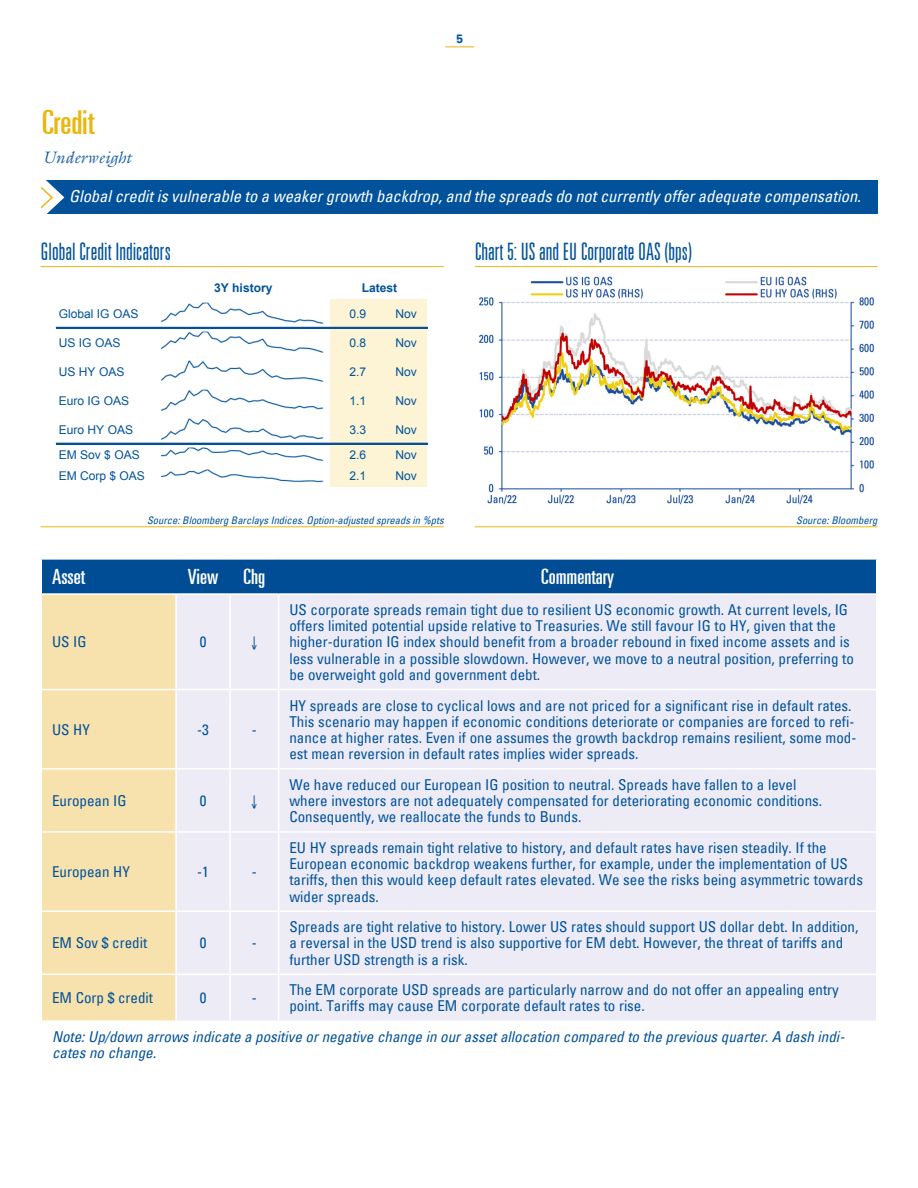
<style>
.page{position:relative;width:918px;height:1188px;background:#fff}
.page>*{position:absolute;margin:0;border:0;box-sizing:border-box;transform-origin:0 0}
.B-head_alt{font:ultra-condensed 33px "Univers";color:#eab610}
.C-head{font:300 ultra-condensed 24px "Univers";color:#01529b}
.t1{font:ultra-condensed 21px "Univers";color:#fff}
.Callout{font:italic condensed 16.5px "Univers";color:#fff}
.Body{font:italic 16.5px "Galliard";color:#2262a6}
.t2{font:condensed 15px/16.2px "Univers";color:#01529b}
.t3{font:italic condensed 15px/15.8px "Univers";color:#01529b}
.t4{font:12px "Arial";letter-spacing:-.005em;color:#00529b}
.t5{font:700 12px "Arial";color:#00529b}
.t6{font:700 12px "Univers";color:#01529b}
.SOURCE__flush_right{font:italic condensed 10.5px "Univers";color:#01529b}
</style>
<div class="page">
<hr style="left:475px;top:266px;width:402px;height:1px;background:#eab610">
<hr style="left:475px;top:526px;width:402px;height:1px;background:#eab610">
<div style="left:41px;top:180px;width:836px;height:34px;background:#01529b"></div>
<svg style="left:40px;top:180px;width:24px;height:34px"></svg>
<svg style="left:445px;top:46px;width:29px;height:1px"></svg>
<hr style="left:40px;top:266px;width:404px;height:1px;background:#eab610">
<hr style="left:40px;top:526px;width:404px;height:1px;background:#eab610">
<div style="left:42px;top:560px;width:834px;height:33px;background:#014d95"></div>
<div style="left:42px;top:595px;width:133px;height:425px;background:#f7e2ad"></div>
<div style="left:177px;top:595px;width:699px;height:425px;background:#edecf6"></div>
<hr style="left:229px;top:595px;width:2px;height:94px;background:#fff">
<hr style="left:278px;top:595px;width:1px;height:94px;background:#fff">
<hr style="left:40px;top:689px;width:136px;height:1px;background:#fff">
<hr style="left:176px;top:689px;width:54px;height:1px;background:#fff">
<hr style="left:230px;top:689px;width:49px;height:1px;background:#fff">
<hr style="left:229px;top:690px;width:2px;height:78px;background:#fff">
<hr style="left:279px;top:689px;width:598px;height:1px;background:#fff">
<hr style="left:278px;top:690px;width:1px;height:78px;background:#fff">
<hr style="left:40px;top:768px;width:136px;height:2px;background:#fff">
<hr style="left:176px;top:768px;width:54px;height:2px;background:#fff">
<hr style="left:230px;top:768px;width:49px;height:2px;background:#fff">
<hr style="left:229px;top:770px;width:2px;height:61px;background:#fff">
<hr style="left:279px;top:768px;width:598px;height:2px;background:#fff">
<hr style="left:278px;top:770px;width:1px;height:61px;background:#fff">
<hr style="left:40px;top:831px;width:136px;height:2px;background:#fff">
<hr style="left:176px;top:831px;width:54px;height:2px;background:#fff">
<hr style="left:230px;top:831px;width:49px;height:2px;background:#fff">
<hr style="left:229px;top:833px;width:2px;height:77px;background:#fff">
<hr style="left:279px;top:831px;width:598px;height:2px;background:#fff">
<hr style="left:278px;top:833px;width:1px;height:77px;background:#fff">
<hr style="left:40px;top:910px;width:136px;height:2px;background:#fff">
<hr style="left:176px;top:910px;width:54px;height:2px;background:#fff">
<hr style="left:230px;top:910px;width:49px;height:2px;background:#fff">
<hr style="left:229px;top:912px;width:2px;height:62px;background:#fff">
<hr style="left:279px;top:910px;width:598px;height:2px;background:#fff">
<hr style="left:278px;top:912px;width:1px;height:62px;background:#fff">
<hr style="left:40px;top:974px;width:136px;height:1px;background:#fff">
<hr style="left:176px;top:974px;width:54px;height:1px;background:#fff">
<hr style="left:230px;top:974px;width:49px;height:1px;background:#fff">
<hr style="left:229px;top:975px;width:2px;height:45px;background:#fff">
<hr style="left:279px;top:974px;width:598px;height:1px;background:#fff">
<hr style="left:278px;top:975px;width:1px;height:45px;background:#fff">
<img style="left:479px;top:276px;width:395px;height:229px">
<div style="left:331px;top:299px;width:96px;height:29px;background:#fcf4d4"></div>
<img style="left:157px;top:302px;width:169px;height:25px">
<div style="left:331px;top:328px;width:96px;height:29px;background:#fcf4d4"></div>
<div style="left:331px;top:357px;width:96px;height:29px;background:#fcf4d4"></div>
<div style="left:331px;top:386px;width:96px;height:29px;background:#fcf4d4"></div>
<div style="left:331px;top:415px;width:96px;height:29px;background:#fcf4d4"></div>
<div style="left:331px;top:444px;width:96px;height:22px;background:#fcf4d4"></div>
<div style="left:331px;top:466px;width:96px;height:21px;background:#fcf4d4"></div>
<hr style="left:56px;top:327px;width:371px;height:2px;background:#01529b">
<hr style="left:56px;top:443px;width:371px;height:2px;background:#01529b">
<svg style="left:252px;top:636px;width:5px;height:14px"></svg>
<svg style="left:252px;top:795px;width:5px;height:13px"></svg>
<p class="t6" style="left:456px;top:32px;width:8px">5</p>
<p class="B-head_alt" style="left:42px;top:108px;width:54px">Credit</p>
<p class="Body" style="left:42px;top:150px;width:91px">Underweight</p>
<p class="Callout" style="left:69px;top:186px;width:793px">Global credit is vulnerable to a weaker growth backdrop, and the spreads do not currently offer adequate compensation.</p>
<p class="C-head" style="left:40px;top:241px;width:132px">Global Credit Indicators</p>
<p class="t5" style="left:214px;top:280px;width:60px">3Y history</p>
<p class="t5" style="left:362px;top:279px;width:37px">Latest</p>
<p class="t4" style="left:59px;top:306px;width:81px">Global IG OAS</p>
<p class="t4" style="left:349px;top:306px;width:18px">0.9</p>
<p class="t4" style="left:396px;top:306px;width:23px">Nov</p>
<p class="t4" style="left:59px;top:335px;width:63px">US IG OAS</p>
<p class="t4" style="left:349px;top:335px;width:18px">0.8</p>
<p class="t4" style="left:396px;top:335px;width:23px">Nov</p>
<p class="t4" style="left:59px;top:364px;width:67px">US HY OAS</p>
<p class="t4" style="left:349px;top:364px;width:18px">2.7</p>
<p class="t4" style="left:396px;top:364px;width:23px">Nov</p>
<p class="t4" style="left:59px;top:393px;width:72px">Euro IG OAS</p>
<p class="t4" style="left:349px;top:393px;width:18px">1.1</p>
<p class="t4" style="left:396px;top:393px;width:23px">Nov</p>
<p class="t4" style="left:59px;top:421px;width:76px">Euro HY OAS</p>
<p class="t4" style="left:349px;top:421px;width:18px">3.3</p>
<p class="t4" style="left:396px;top:421px;width:23px">Nov</p>
<p class="t4" style="left:59px;top:447px;width:83px">EM Sov $ OAS</p>
<p class="t4" style="left:349px;top:447px;width:18px">2.6</p>
<p class="t4" style="left:396px;top:447px;width:23px">Nov</p>
<p class="t4" style="left:59px;top:468px;width:88px">EM Corp $ OAS</p>
<p class="t4" style="left:349px;top:468px;width:18px">2.1</p>
<p class="t4" style="left:396px;top:468px;width:23px">Nov</p>
<p class="SOURCE__flush_right" style="left:147px;top:513px;width:298px">Source: Bloomberg Barclays Indices. Option-adjusted spreads in %pts</p>
<p class="C-head" style="left:475px;top:241px;width:219px">Chart 5: US and EU Corporate OAS (bps)</p>
<p class="t1" style="left:52px;top:567px;width:35px">Asset</p>
<p class="t1" style="left:188px;top:567px;width:32px">View</p>
<p class="t1" style="left:244px;top:567px;width:23px">Chg</p>
<p class="t1" style="left:541px;top:567px;width:74px">Commentary</p>
<p class="SOURCE__flush_right" style="left:796px;top:513px;width:83px">Source: Bloomberg</p>
<p class="t2" style="left:52px;top:634px;width:36px">US IG</p>
<p class="t2" style="left:200px;top:634px;width:8px">0</p>
<p class="t2" style="left:52px;top:721px;width:39px">US HY</p>
<p class="t2" style="left:197px;top:721px;width:13px">-3</p>
<p class="t2" style="left:252px;top:721px;width:6px">-</p>
<p class="t2" style="left:52px;top:792px;width:76px">European IG</p>
<p class="t2" style="left:200px;top:792px;width:8px">0</p>
<p class="t2" style="left:52px;top:864px;width:79px">European HY</p>
<p class="t2" style="left:197px;top:864px;width:13px">-1</p>
<p class="t2" style="left:252px;top:864px;width:6px">-</p>
<p class="t2" style="left:52px;top:935px;width:97px">EM Sov $ credit</p>
<p class="t2" style="left:200px;top:935px;width:8px">0</p>
<p class="t2" style="left:252px;top:935px;width:6px">-</p>
<p class="t2" style="left:289px;top:601px;width:566px">US corporate spreads remain tight due to resilient US economic growth. At current levels, IG offers limited potential upside relative to Treasuries. We still favour IG to HY, given that the higher-duration IG index should benefit from a broader rebound in fixed income assets and is less vulnerable in a possible slowdown. However, we move to a neutral position, preferring to be overweight gold and government debt.</p>
<p class="t2" style="left:289px;top:697px;width:568px">HY spreads are close to cyclical lows and are not priced for a significant rise in default rates.<br>This scenario may happen if economic conditions deteriorate or companies are forced to refi&shy;nance at higher rates. Even if one assumes the growth backdrop remains resilient, some mod&shy;est mean reversion in default rates implies wider spreads.</p>
<p class="t2" style="left:289px;top:776px;width:534px">We have reduced our European IG position to neutral. Spreads have fallen to a level where investors are not adequately compensated for deteriorating economic conditions.<br>Consequently, we reallocate the funds to Bunds.</p>
<p class="t2" style="left:289px;top:839px;width:575px">EU HY spreads remain tight relative to history, and default rates have risen steadily. If the European economic backdrop weakens further, for example, under the implementation of US tariffs, then this would keep default rates elevated. We see the risks being asymmetric towards wider spreads.</p>
<p class="t2" style="left:289px;top:919px;width:570px">Spreads are tight relative to history. Lower US rates should support US dollar debt. In addition, a reversal in the USD trend is also supportive for EM debt. However, the threat of tariffs and further USD strength is a risk.</p>
<p class="t2" style="left:289px;top:982px;width:551px">The EM corporate USD spreads are particularly narrow and do not offer an appealing entry point. Tariffs may cause EM corporate default rates to rise.</p>
<p class="t3" style="left:52px;top:1029px;width:794px">Note: Up/down arrows indicate a positive or negative change in our asset allocation compared to the previous quarter. A dash indi&shy;cates no change.</p>
<p class="t2" style="left:52px;top:990px;width:102px">EM Corp $ credit</p>
<p class="t2" style="left:200px;top:990px;width:8px">0</p>
<p class="t2" style="left:252px;top:990px;width:6px">-</p>
</div>
